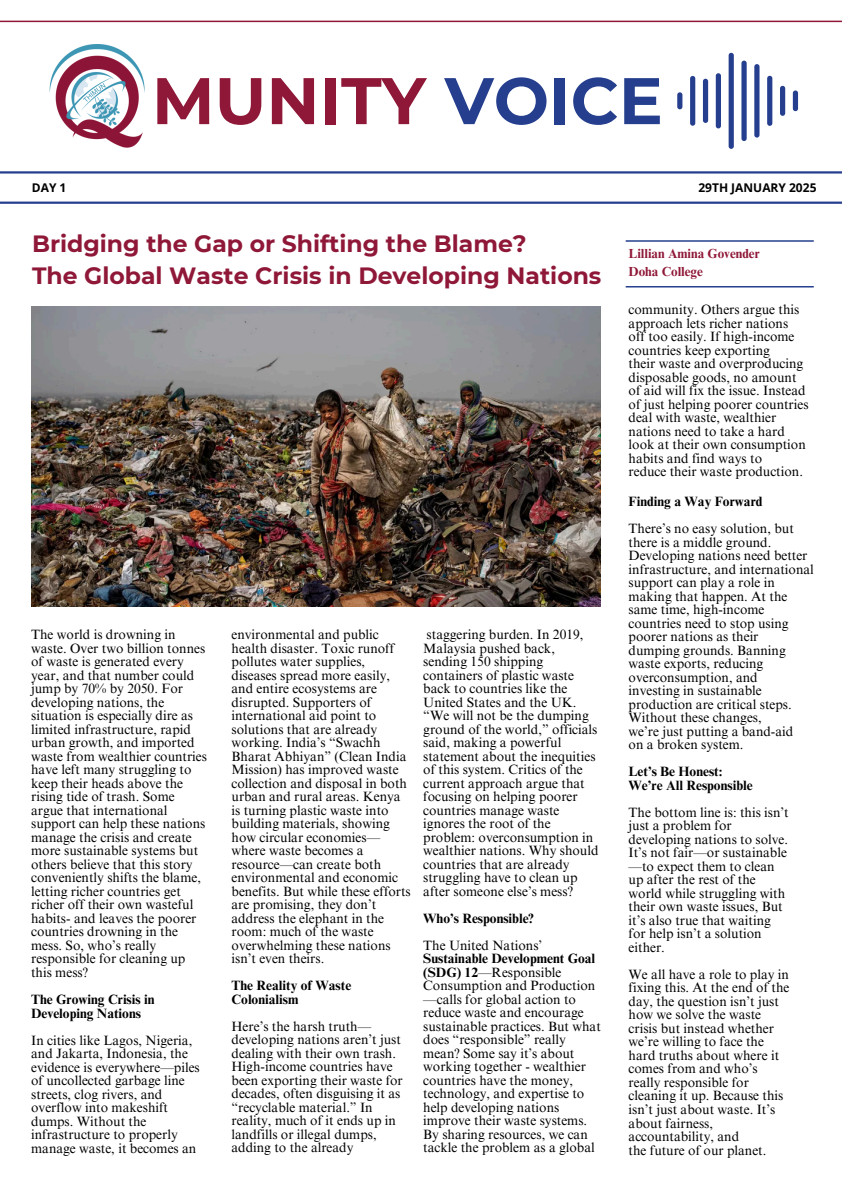
<style>
.page{position:relative;width:842px;height:1191px;background:#fff}
.page>*{position:absolute;margin:0;border:0;box-sizing:border-box;transform-origin:0 0}
.t1{font:700 65.7px "Montserrat";color:#8f1838}
.t2{font:700 23.5px/32.2px "Montserrat";color:#8f1838}
.t3{font:13.5px/13.5px "Times NRMT Pro";color:#000}
.t4{font:700 13.5px/13.5px "Times NRMT Pro";color:#000}
.t5{font:700 13.1px/18px "Times NRMT Pro";color:#8f1838}
.t6{font:700 12px "Open Sans";color:#000}
.s1{color:#253f8e}
.s2{font-weight:700}
</style>
<div class="page">
<img style="left:32px;top:306px;width:568px;height:300px">
<hr style="left:626px;top:240px;width:188px;height:2px;background:#253f8e">
<hr style="left:626px;top:286px;width:188px;height:1px;background:#253f8e">
<hr style="left:0;top:21px;width:842px;height:1px;background:#8f1838">
<hr style="left:0;top:171px;width:842px;height:2px;background:#253f8e">
<img style="left:49px;top:44px;width:96px;height:104px">
<hr style="left:0;top:201px;width:842px;height:3px;background:#253f8e">
<div style="left:677px;top:92px;width:5px;height:17px;background:#253f8e;border-radius:3px"></div>
<div style="left:690px;top:76px;width:5px;height:50px;background:#253f8e;border-radius:3px"></div>
<div style="left:703px;top:79px;width:5px;height:44px;background:#253f8e;border-radius:3px"></div>
<div style="left:716px;top:73px;width:5px;height:55px;background:#253f8e;border-radius:3px"></div>
<div style="left:729px;top:53px;width:5px;height:96px;background:#253f8e;border-radius:3px"></div>
<div style="left:741px;top:61px;width:6px;height:80px;background:#253f8e;border-radius:3px"></div>
<div style="left:754px;top:64px;width:5px;height:73px;background:#253f8e;border-radius:3px"></div>
<div style="left:767px;top:76px;width:5px;height:50px;background:#253f8e;border-radius:3px"></div>
<div style="left:780px;top:86px;width:5px;height:30px;background:#253f8e;border-radius:3px"></div>
<div style="left:793px;top:90px;width:5px;height:21px;background:#253f8e;border-radius:3px"></div>
<h4 class="t6" style="left:32px;top:179px;width:36px">DAY 1</h4>
<h3 class="t1" style="left:152px;top:60px;width:512px">MUNITY <span class="s1">VOICE</span></h3>
<h3 class="t6" style="left:698px;top:179px;width:120px">29TH JANUARY 2025</h3>
<p class="t2" style="left:32px;top:227px;width:571px">Bridging the Gap or Shifting the Blame?<br>The Global Waste Crisis in Developing Nations</p>
<p class="t3" style="left:31px;top:629px;width:177px">The world is drowning in waste. Over two billion tonnes of waste is generated every year, and that number could jump by 70% by 2050. For developing nations, the situation is especially dire as limited infrastructure, rapid urban growth, and imported waste from wealthier countries have left many struggling to keep their heads above the rising tide of trash. Some argue that international support can help these nations manage the crisis and create more sustainable systems but others believe that this story conveniently shifts the blame, letting richer countries get richer off their own wasteful habits- and leaves the poorer countries drowning in the mess. So, who’s really responsible for cleaning up this mess?</p>
<h1 class="t4" style="left:31px;top:994px;width:125px">The Growing Crisis in<br>Developing Nations</h1>
<p class="t3" style="left:31px;top:1034px;width:170px">In cities like Lagos, Nigeria, and Jakarta, Indonesia, the evidence is everywhere—piles of uncollected garbage line streets, clog rivers, and overflow into makeshift dumps. Without the infrastructure to properly manage waste, it becomes an</p>
<p class="t3" style="left:232px;top:629px;width:181px">environmental and public health disaster. Toxic runoff pollutes water supplies, diseases spread more easily, and entire ecosystems are disrupted. Supporters of international aid point to solutions that are already working. India’s “Swachh<br>Bharat Abhiyan” (Clean India<br>Mission) has improved waste collection and disposal in both urban and rural areas. Kenya is turning plastic waste into building materials, showing how circular economies— where waste becomes a resource—can create both environmental and economic benefits. But while these efforts are promising, they don’t address the elephant in the room: much of the waste overwhelming these nations isn’t even theirs.</p>
<p class="t4" style="left:232px;top:980px;width:121px">The Reality of Waste<br>Colonialism</p>
<p class="t3" style="left:232px;top:1021px;width:173px">Here’s the harsh truth— developing nations aren’t just dealing with their own trash.<br>High-income countries have been exporting their waste for decades, often disguising it as “recyclable material.” In reality, much of it ends up in landfills or illegal dumps, adding to the already</p>
<p class="t3" style="left:423px;top:629px;width:177px">staggering burden. In 2019,<br>Malaysia pushed back, sending 150 shipping containers of plastic waste back to countries like the<br>United States and the UK. “We will not be the dumping ground of the world,” officials said, making a powerful statement about the inequities of this system. Critics of the current approach argue that focusing on helping poorer countries manage waste ignores the root of the problem: overconsumption in wealthier nations. Why should countries that are already struggling have to clean up after someone else’s mess?</p>
<h2 class="t4" style="left:423px;top:913px;width:112px">Who’s Responsible?</h2>
<p class="t3" style="left:423px;top:940px;width:179px">The United Nations’<br><span class="s2">Sustainable Development Goal (SDG) 12</span>—Responsible<br>Consumption and Production —calls for global action to reduce waste and encourage sustainable practices. But what does “responsible” really mean? Some say it’s about working together - wealthier countries have the money, technology, and expertise to help developing nations improve their waste systems.<br>By sharing resources, we can tackle the problem as a global</p>
<h4 class="t5" style="left:629px;top:246px;width:133px">Lillian Amina Govender<br>Doha College</h4>
<p class="t3" style="left:629px;top:304px;width:181px">community. Others argue this approach lets richer nations<br>off too easily. If high-income countries keep exporting<br>their waste and overproducing disposable goods, no amount of aid will fix the issue. Instead of just helping poorer countries deal with waste, wealthier nations need to take a hard look at their own consumption habits and find ways to<br>reduce their waste production.</p>
<h3 class="t4" style="left:629px;top:496px;width:136px">Finding a Way Forward</h3>
<p class="t3" style="left:629px;top:523px;width:187px">There’s no easy solution, but there is a middle ground.<br>Developing nations need better infrastructure, and international support can play a role in making that happen. At the same time, high-income countries need to stop using poorer nations as their<br>dumping grounds. Banning waste exports, reducing overconsumption, and<br>investing in sustainable production are critical steps.<br>Without these changes,<br>we’re just putting a band-aid<br>on a broken system.</p>
<h4 class="t4" style="left:629px;top:766px;width:126px">Let’s Be Honest:<br>We’re All Responsible</h4>
<h3 class="t3" style="left:629px;top:807px;width:162px">The bottom line is: this isn’t just a problem for developing nations to solve.<br>It’s not fair—or sustainable —to expect them to clean up after the rest of the world while struggling with their own waste issues, But it’s also true that waiting for help isn’t a solution</h3>
<h4 class="t3" style="left:629px;top:935px;width:162px;line-height:27px">either.<br>We all have a role to play in</h4>
<h4 class="t3" style="left:629px;top:982px;width:162px">fixing this. At the end of the day, the question isn’t just how we solve the waste crisis but instead whether we’re willing to face the hard truths about where it comes from and who’s really responsible for cleaning it up. Because this isn’t just about waste. It’s</h4>
<h4 class="t3" style="left:629px;top:1117px;width:139px">about fairness, accountability, and<br>the future of our planet.</h4>
</div>
